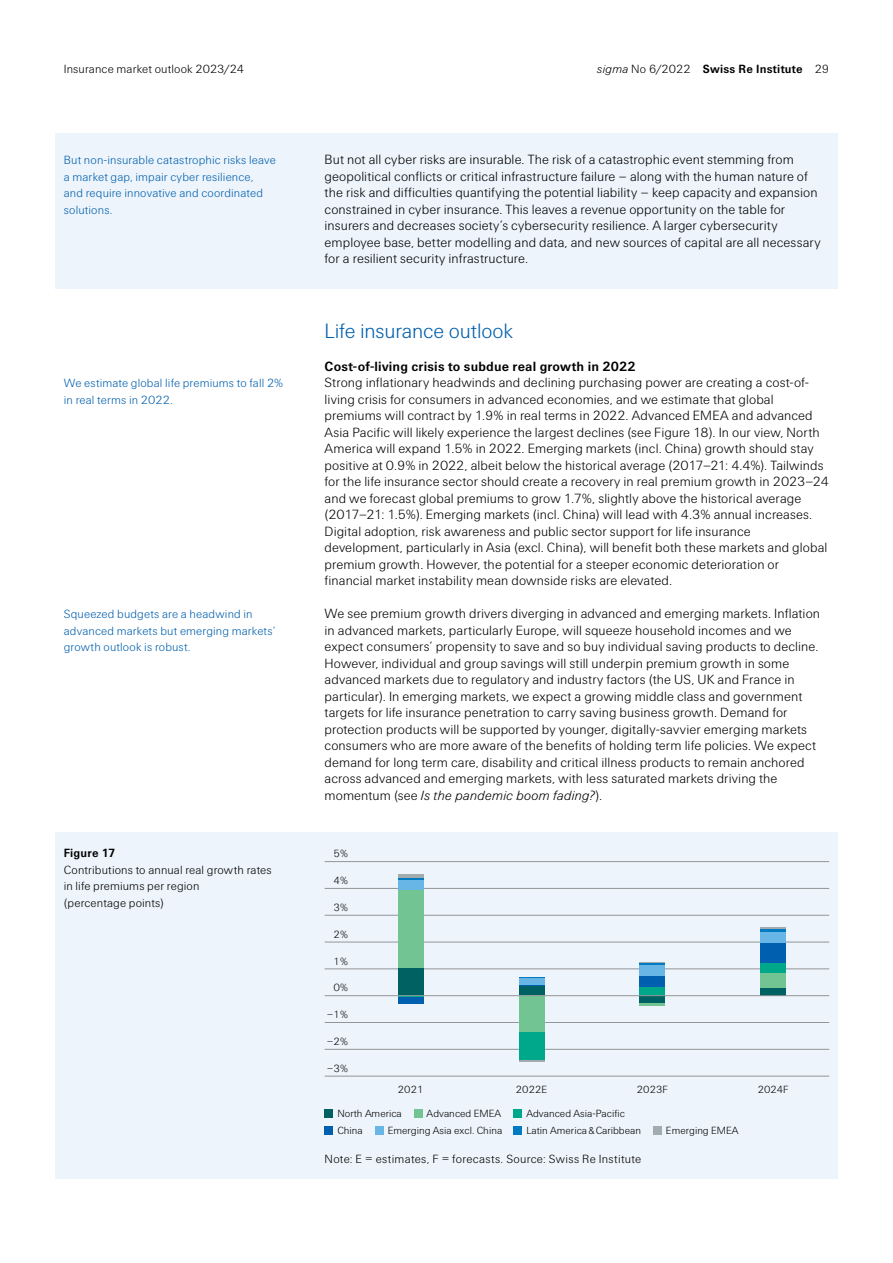
<style>
.page{position:relative;width:893px;height:1263px;background:#fff}
.page>*{position:absolute;margin:0;border:0;box-sizing:border-box;transform-origin:0 0}
.t1{font:300 21px "Swiss Re Sans OT";letter-spacing:-.005em;color:#005fae}
.t2{font:300 13.5px/16.5px "Swiss Re Sans OT";letter-spacing:.005em;color:#000}
.t3{font:700 13.5px "Swiss Re Sans OT";letter-spacing:.015em;color:#000}
.t4{font:300 12px/16.5px "Swiss Re Sans OT";letter-spacing:.01em;color:#005fae}
.t5{font:300 12px/16.5px "Swiss Re Sans OT";letter-spacing:.01em;color:#000}
.t6{font:700 12px "Swiss Re Sans OT";letter-spacing:.02em;color:#000}
.t7{font:300 10.5px "Swiss Re Sans OT";color:#000}
.t8{font:10.5px "Swiss Re San Ligh";color:#000}
.s1{font-weight:300;font-style:italic}
.s2{font-weight:300}
.s3{font-style:italic}
</style>
<div class="page">
<div style="left:55px;top:133px;width:783px;height:155px;background:#edf4fb"></div>
<div style="left:55px;top:833px;width:783px;height:346px;background:#edf4fb"></div>
<hr style="left:325px;top:1076px;width:504px;height:1px;background:#939598">
<hr style="left:325px;top:1049px;width:504px;height:1px;background:#939598">
<hr style="left:325px;top:1022px;width:504px;height:1px;background:#939598">
<hr style="left:325px;top:968px;width:504px;height:1px;background:#939598">
<hr style="left:325px;top:942px;width:504px;height:1px;background:#939598">
<hr style="left:325px;top:915px;width:504px;height:1px;background:#939598">
<hr style="left:325px;top:888px;width:504px;height:1px;background:#939598">
<hr style="left:325px;top:861px;width:504px;height:1px;background:#939598">
<div style="left:398px;top:968px;width:25px;height:28px;background:#006163"></div>
<div style="left:398px;top:890px;width:25px;height:78px;background:#72c593"></div>
<svg style="left:398px;top:996px;width:25px;height:1px"></svg>
<div style="left:398px;top:997px;width:25px;height:6px;background:#005fae"></div>
<div style="left:398px;top:880px;width:25px;height:10px;background:#68b6e5"></div>
<hr style="left:398px;top:877px;width:25px;height:3px;background:#007bc2">
<hr style="left:398px;top:874px;width:25px;height:3px;background:#a2abad">
<div style="left:519px;top:985px;width:25px;height:11px;background:#006163"></div>
<div style="left:519px;top:996px;width:25px;height:36px;background:#72c593"></div>
<div style="left:519px;top:1032px;width:25px;height:28px;background:#00a88b"></div>
<svg style="left:519px;top:985px;width:25px;height:1px"></svg>
<div style="left:519px;top:978px;width:25px;height:7px;background:#68b6e5"></div>
<svg style="left:519px;top:977px;width:25px;height:1px"></svg>
<hr style="left:519px;top:1060px;width:25px;height:2px;background:#a2abad">
<div style="left:640px;top:996px;width:25px;height:7px;background:#006163"></div>
<hr style="left:640px;top:1003px;width:25px;height:3px;background:#72c593">
<div style="left:640px;top:987px;width:25px;height:9px;background:#00a88b"></div>
<div style="left:640px;top:975px;width:25px;height:12px;background:#005fae"></div>
<div style="left:640px;top:964px;width:25px;height:11px;background:#68b6e5"></div>
<svg style="left:640px;top:962px;width:25px;height:2px"></svg>
<div style="left:760px;top:988px;width:26px;height:8px;background:#006163"></div>
<div style="left:760px;top:973px;width:26px;height:15px;background:#72c593"></div>
<div style="left:760px;top:963px;width:26px;height:10px;background:#00a88b"></div>
<div style="left:760px;top:943px;width:26px;height:20px;background:#005fae"></div>
<div style="left:760px;top:931px;width:26px;height:12px;background:#68b6e5"></div>
<hr style="left:760px;top:929px;width:26px;height:2px;background:#007bc2">
<hr style="left:760px;top:927px;width:26px;height:2px;background:#a2abad">
<hr style="left:325px;top:995px;width:504px;height:1px;background:#939598">
<div style="left:325px;top:1110px;width:8px;height:8px;background:#006163"></div>
<div style="left:414px;top:1110px;width:8px;height:8px;background:#72c593"></div>
<div style="left:514px;top:1110px;width:8px;height:8px;background:#00a88b"></div>
<div style="left:375px;top:1126px;width:8px;height:9px;background:#68b6e5"></div>
<div style="left:514px;top:1126px;width:8px;height:9px;background:#007bc2"></div>
<div style="left:653px;top:1126px;width:9px;height:9px;background:#a2abad"></div>
<div style="left:325px;top:1126px;width:8px;height:9px;background:#005fae"></div>
<p class="t5" style="left:64px;top:60px;width:182px">Insurance market outlook 2023/24</p>
<p class="t6" style="left:597px;top:62px;width:233px"><span class="s1">sigma</span> <span class="s2">No 6/2022</span> Swiss Re Institute <span class="s2">29</span></p>
<p class="t4" style="left:64px;top:152px;width:214px">But non-insurable catastrophic risks leave a market gap, impair cyber resilience,<br>and require innovative and coordinated solutions.</p>
<p class="t4" style="left:64px;top:375px;width:221px">We estimate global life premiums to fall 2% in real terms in 2022.</p>
<p class="t4" style="left:64px;top:606px;width:213px">Squeezed budgets are a headwind in advanced markets but emerging markets’ growth outlook is robust.</p>
<p class="t6" style="left:64px;top:846px;width:53px">Figure 17</p>
<p class="t5" style="left:64px;top:862px;width:210px">Contributions to annual real growth rates in life premiums per region<br>(percentage points)</p>
<p class="t2" style="left:325px;top:152px;width:498px">But not all cyber risks are insurable. The risk of a catastrophic event stemming from geopolitical conflicts or critical infrastructure failure – along with the human nature of the risk and difficulties quantifying the potential liability – keep capacity and expansion constrained in cyber insurance. This leaves a revenue opportunity on the table for insurers and decreases society’s cybersecurity resilience. A larger cybersecurity employee base, better modelling and data, and new sources of capital are all necessary for a resilient security infrastructure.</p>
<h1 class="t1" style="left:325px;top:318px;width:190px">Life insurance outlook</h1>
<p class="t3" style="left:325px;top:358px;width:312px">Cost-of-living crisis to subdue real growth in 2022</p>
<p class="t2" style="left:325px;top:374px;width:506px">Strong inflationary headwinds and declining purchasing power are creating a cost-of&shy;living crisis for consumers in advanced economies, and we estimate that global premiums will contract by 1.9% in real terms in 2022. Advanced EMEA and advanced Asia Pacific will likely experience the largest declines (see Figure 18). In our view, North America will expand 1.5% in 2022. Emerging markets (incl. China) growth should stay positive at 0.9% in 2022, albeit below the historical average (2017–21: 4.4%). Tailwinds for the life insurance sector should create a recovery in real premium growth in 2023–24 and we forecast global premiums to grow 1.7%, slightly above the historical average (2017–21: 1.5%). Emerging markets (incl. China) will lead with 4.3% annual increases.<br>Digital adoption, risk awareness and public sector support for life insurance development, particularly in Asia (excl. China), will benefit both these markets and global premium growth. However, the potential for a steeper economic deterioration or financial market instability mean downside risks are elevated.</p>
<p class="t2" style="left:325px;top:605px;width:497px">We see premium growth drivers diverging in advanced and emerging markets. Inflation in advanced markets, particularly Europe, will squeeze household incomes and we expect consumers’ propensity to save and so buy individual saving products to decline.<br>However, individual and group savings will still underpin premium growth in some advanced markets due to regulatory and industry factors (the US, UK and France in particular). In emerging markets, we expect a growing middle class and government targets for life insurance penetration to carry saving business growth. Demand for protection products will be supported by younger, digitally-savvier emerging markets consumers who are more aware of the benefits of holding term life policies. We expect demand for long term care, disability and critical illness products to remain anchored across advanced and emerging markets, with less saturated markets driving the momentum (see <span class="s3">Is the pandemic boom fading?</span>).</p>
<p class="t8" style="left:333px;top:848px;width:16px">5%</p>
<p class="t8" style="left:333px;top:874px;width:16px">4%</p>
<p class="t8" style="left:333px;top:901px;width:16px">3%</p>
<p class="t8" style="left:333px;top:928px;width:16px">2%</p>
<p class="t8" style="left:333px;top:955px;width:16px">1%</p>
<p class="t8" style="left:333px;top:982px;width:16px">0%</p>
<p class="t8" style="left:327px;top:1009px;width:23px">–1%</p>
<p class="t8" style="left:327px;top:1035px;width:23px">–2%</p>
<p class="t8" style="left:327px;top:1062px;width:23px">–3%</p>
<p class="t7" style="left:398px;top:1083px;width:27px">2021</p>
<p class="t7" style="left:516px;top:1083px;width:33px">2022E</p>
<p class="t7" style="left:637px;top:1083px;width:33px">2023F</p>
<p class="t7" style="left:758px;top:1083px;width:33px">2024F</p>
<p class="t7" style="left:337px;top:1108px;width:66px">North America</p>
<p class="t7" style="left:427px;top:1108px;width:76px">Advanced EMEA</p>
<p class="t7" style="left:526px;top:1108px;width:100px">Advanced Asia-Pacific</p>
<p class="t7" style="left:337px;top:1124px;width:27px">China</p>
<p class="t7" style="left:388px;top:1124px;width:116px">Emerging Asia excl. China</p>
<p class="t7" style="left:526px;top:1124px;width:116px">Latin America&amp;Caribbean</p>
<p class="t7" style="left:666px;top:1124px;width:74px">Emerging EMEA</p>
<p class="t5" style="left:325px;top:1150px;width:318px">Note: E = estimates, F = forecasts. Source: Swiss Re Institute</p>
</div>
